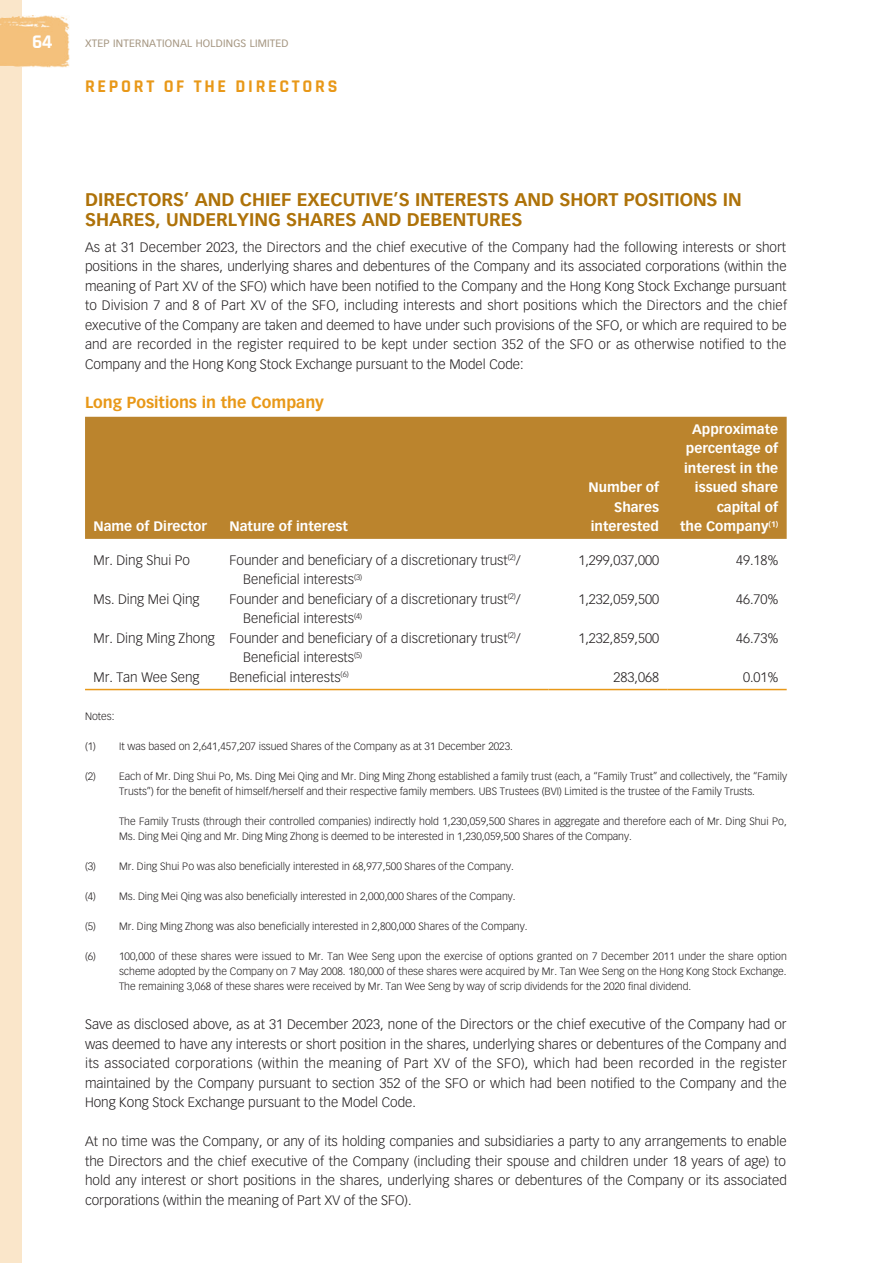
<style>
.page{position:relative;width:893px;height:1263px;background:#fff}
.page>*{position:absolute;margin:0;border:0;box-sizing:border-box;transform-origin:0 0}
.t1{font:700 19.5px "Rajdhani";color:#fff}
._01_H1{font:700 18px/19.5px "Vectora LT Std";color:#ae7209}
.t2{font:700 18px "Rajdhani";letter-spacing:.15em;color:#e89818}
._02_H2{font:700 15.75px "Vectora LT Std";color:#e89818}
._00_txt{font:300 13.5px/19.5px "Vectora LT Std";color:#231f20;text-align:justify}
._50_Table_txt{font:300 13.5px "Vectora LT Std";color:#231f20}
._50_Table_txt-2{font:700 13.5px "Vectora LT Std";color:#fff}
._06_Notes{font:300 10.5px/15px "Vectora LT Std";color:#231f20;text-align:center}
.t3{font:10.5px "Vectora LT Std";letter-spacing:.02em;color:#a59681}
</style>
<div class="page">
<div style="left:0;top:0;width:22px;height:1263px;background:#fae6ca"></div>
<img style="left:0;top:15px;width:70px;height:52px">
<div style="left:85px;top:417px;width:702px;height:122px;background:#bb842d"></div>
<hr style="left:85px;top:689px;width:145px;height:1px;background:#e89818">
<hr style="left:230px;top:689px;width:319px;height:1px;background:#e89818">
<hr style="left:549px;top:689px;width:119px;height:1px;background:#e89818">
<hr style="left:668px;top:689px;width:119px;height:1px;background:#e89818">
<h1 class="t1" style="left:32px;top:30px;width:22px">64</h1>
<p class="t3" style="left:85px;top:37px;width:205px">XTEP INTERNATIONAL HOLDINGS LIMITED</p>
<p class="t2" style="left:85px;top:76px;width:254px">REPORT OF THE DIRECTORS</p>
<p class="_01_H1" style="left:85px;top:190px;width:658px">DIRECTORS’ AND CHIEF EXECUTIVE’S INTERESTS AND SHORT POSITIONS IN<br>SHARES, UNDERLYING SHARES AND DEBENTURES</p>
<p class="_00_txt" style="left:85px;top:237px;width:703px">As at 31 December 2023, the Directors and the chief executive of the Company had the following interests or short positions in the shares, underlying shares and debentures of the Company and its associated corporations (within the meaning of Part XV of the SFO) which have been notified to the Company and the Hong Kong Stock Exchange pursuant to Division 7 and 8 of Part XV of the SFO, including interests and short positions which the Directors and the chief executive of the Company are taken and deemed to have under such provisions of the SFO, or which are required to be and are recorded in the register required to be kept under section 352 of the SFO or as otherwise notified to the Company and the Hong Kong Stock Exchange pursuant to the Model Code:</p>
<p class="_02_H2" style="left:85px;top:393px;width:240px">Long Positions in the Company</p>
<p class="_50_Table_txt-2" style="left:94px;top:518px;width:115px">Name of Director</p>
<p class="_50_Table_txt-2" style="left:230px;top:518px;width:120px">Nature of interest</p>
<p class="_50_Table_txt-2" style="left:589px;top:479px;width:72px">Number of</p>
<p class="_50_Table_txt-2" style="left:614px;top:499px;width:46px">Shares</p>
<p class="_50_Table_txt-2" style="left:591px;top:518px;width:70px">interested</p>
<p class="_50_Table_txt-2" style="left:692px;top:421px;width:87px">Approximate</p>
<p class="_50_Table_txt-2" style="left:686px;top:440px;width:94px">percentage of</p>
<p class="_50_Table_txt-2" style="left:684px;top:460px;width:95px">interest in the</p>
<p class="_50_Table_txt-2" style="left:695px;top:479px;width:85px">issued share</p>
<p class="_50_Table_txt-2" style="left:717px;top:499px;width:63px">capital of</p>
<p class="_50_Table_txt-2" style="left:680px;top:518px;width:100px">the Company<sup>(1)</sup></p>
<p class="_50_Table_txt" style="left:94px;top:552px;width:98px">Mr. Ding Shui Po</p>
<p class="_50_Table_txt" style="left:230px;top:552px;width:293px">Founder and beneficiary of a discretionary trust<sup>(2)</sup>/</p>
<p class="_50_Table_txt" style="left:243px;top:571px;width:121px">Beneficial interests<sup>(3)</sup></p>
<p class="_50_Table_txt" style="left:578px;top:552px;width:82px">1,299,037,000</p>
<p class="_50_Table_txt" style="left:736px;top:552px;width:44px">49.18%</p>
<p class="_50_Table_txt" style="left:94px;top:591px;width:108px">Ms. Ding Mei Qing</p>
<p class="_50_Table_txt" style="left:230px;top:591px;width:293px">Founder and beneficiary of a discretionary trust<sup>(2)</sup>/</p>
<p class="_50_Table_txt" style="left:243px;top:610px;width:121px">Beneficial interests<sup>(4)</sup></p>
<p class="_50_Table_txt" style="left:578px;top:591px;width:82px">1,232,059,500</p>
<p class="_50_Table_txt" style="left:736px;top:591px;width:44px">46.70%</p>
<p class="_50_Table_txt" style="left:94px;top:630px;width:123px">Mr. Ding Ming Zhong</p>
<p class="_50_Table_txt" style="left:230px;top:630px;width:293px">Founder and beneficiary of a discretionary trust<sup>(2)</sup>/</p>
<p class="_50_Table_txt" style="left:243px;top:649px;width:121px">Beneficial interests<sup>(5)</sup></p>
<p class="_50_Table_txt" style="left:578px;top:630px;width:82px">1,232,859,500</p>
<p class="_50_Table_txt" style="left:736px;top:630px;width:44px">46.73%</p>
<p class="_50_Table_txt" style="left:94px;top:669px;width:108px">Mr. Tan Wee Seng</p>
<p class="_50_Table_txt" style="left:230px;top:669px;width:121px">Beneficial interests<sup>(6)</sup></p>
<p class="_50_Table_txt" style="left:613px;top:669px;width:47px">283,068</p>
<p class="_50_Table_txt" style="left:743px;top:669px;width:37px">0.01%</p>
<p class="_06_Notes" style="left:85px;top:709px;width:31px">Notes:</p>
<p class="_06_Notes" style="left:85px;top:739px;width:429px">(1) It was based on 2,641,457,207 issued Shares of the Company as at 31 December 2023.</p>
<p class="_06_Notes" style="left:85px;top:769px;width:703px">(2) Each of Mr. Ding Shui Po, Ms. Ding Mei Qing and Mr. Ding Ming Zhong established a family trust (each, a “Family Trust” and collectively, the “Family<br>Trusts”) for the benefit of himself/herself and their respective family members. UBS Trustees (BVI) Limited is the trustee of the Family Trusts.</p>
<p class="_06_Notes" style="left:119px;top:814px;width:669px;text-align:left">The Family Trusts (through their controlled companies) indirectly hold 1,230,059,500 Shares in aggregate and therefore each of Mr. Ding Shui Po,<br>Ms. Ding Mei Qing and Mr. Ding Ming Zhong is deemed to be interested in 1,230,059,500 Shares of the Company.</p>
<p class="_06_Notes" style="left:85px;top:859px;width:430px">(3) Mr. Ding Shui Po was also beneficially interested in 68,977,500 Shares of the Company.</p>
<p class="_06_Notes" style="left:85px;top:889px;width:432px">(4) Ms. Ding Mei Qing was also beneficially interested in 2,000,000 Shares of the Company.</p>
<p class="_06_Notes" style="left:85px;top:919px;width:444px">(5) Mr. Ding Ming Zhong was also beneficially interested in 2,800,000 Shares of the Company.</p>
<p class="_06_Notes" style="left:119px;top:949px;width:669px;text-align:justify;text-indent:-34px">(6) 100,000 of these shares were issued to Mr. Tan Wee Seng upon the exercise of options granted on 7 December 2011 under the share option scheme adopted by the Company on 7 May 2008. 180,000 of these shares were acquired by Mr. Tan Wee Seng on the Hong Kong Stock Exchange.<br>The remaining 3,068 of these shares were received by Mr. Tan Wee Seng by way of scrip dividends for the 2020 final dividend.</p>
<p class="_00_txt" style="left:85px;top:1015px;width:703px">Save as disclosed above, as at 31 December 2023, none of the Directors or the chief executive of the Company had or was deemed to have any interests or short position in the shares, underlying shares or debentures of the Company and its associated corporations (within the meaning of Part XV of the SFO), which had been recorded in the register maintained by the Company pursuant to section 352 of the SFO or which had been notified to the Company and the Hong Kong Stock Exchange pursuant to the Model Code.</p>
<p class="_00_txt" style="left:85px;top:1132px;width:703px">At no time was the Company, or any of its holding companies and subsidiaries a party to any arrangements to enable the Directors and the chief executive of the Company (including their spouse and children under 18 years of age) to hold any interest or short positions in the shares, underlying shares or debentures of the Company or its associated corporations (within the meaning of Part XV of the SFO).</p>
</div>
